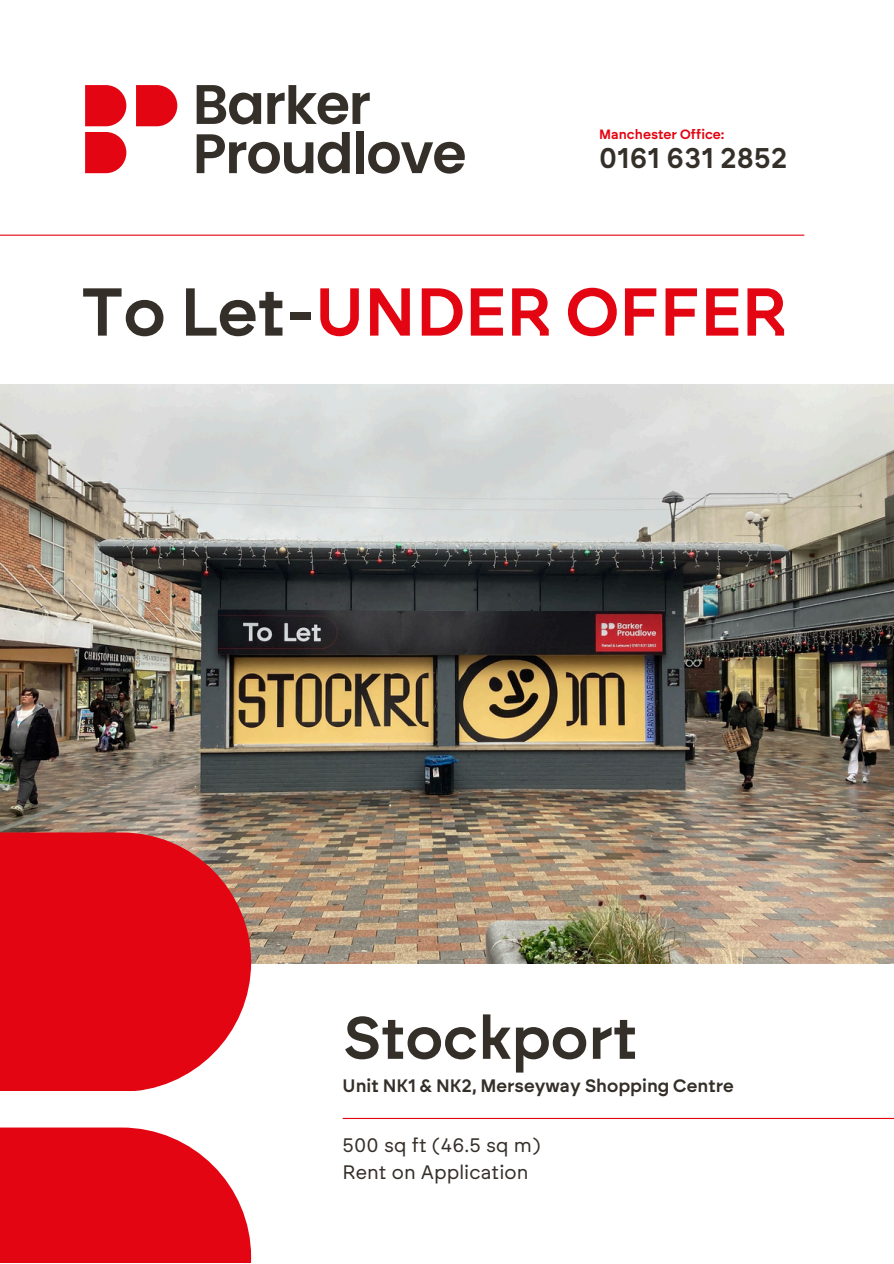
<style>
.page{position:relative;width:894px;height:1264px;background:#fff}
.page>*{position:absolute;margin:0;border:0;box-sizing:border-box;transform-origin:0 0}
.t1{font:600 67.5px "Brockmann";color:#e30512}
.t2{font:600 60px "Brockmann";color:#352f29}
.t3{font:600 28.5px "Brockmann";color:#352f29}
.t4{font:19.5px/27px "Brockmann";color:#352f29}
.t5{font:600 18px "Brockmann";color:#352f29}
.t6{font:600 13.5px "Brockmann";color:#e30512}
.s1{color:#352f29}
</style>
<div class="page">
<img style="left:0;top:385px;width:893px;height:578px">
<svg style="left:0;top:832px;width:251px;height:259px;background:#e01a24"></svg>
<svg style="left:0;top:1127px;width:251px;height:136px;background:#e6202b"></svg>
<hr style="left:342px;top:1117px;width:551px;height:1px;background:#e30512">
<svg style="left:85px;top:132px;width:41px;height:41px;background:#e51e2a"></svg>
<svg style="left:85px;top:85px;width:41px;height:41px;background:#e51e2a"></svg>
<svg style="left:136px;top:85px;width:41px;height:41px;background:#e51e2a"></svg>
<svg style="left:196px;top:85px;width:65px;height:39px"></svg>
<svg style="left:267px;top:85px;width:102px;height:39px"></svg>
<svg style="left:196px;top:132px;width:153px;height:42px"></svg>
<div style="left:356px;top:132px;width:7px;height:41px;background:#352f29"></div>
<svg style="left:368px;top:142px;width:96px;height:32px"></svg>
<hr style="left:0;top:235px;width:804px;height:1px;background:#e30512">
<p class="t6" style="left:599px;top:126px;width:127px">Manchester Office:</p>
<h2 class="t3" style="left:599px;top:141px;width:190px">0161 631 2852</h2>
<p class="t1" style="left:81px;top:271px;width:706px"><span class="s1">To Let-</span>UNDER OFFER</p>
<p class="t2" style="left:342px;top:1001px;width:296px">Stockport</p>
<h1 class="t5" style="left:342px;top:1074px;width:392px">Unit NK1 &amp; NK2, Merseyway Shopping Centre</h1>
<p class="t4" style="left:342px;top:1131px;width:199px">500 sq ft (46.5 sq m)<br>Rent on Application</p>
</div>
